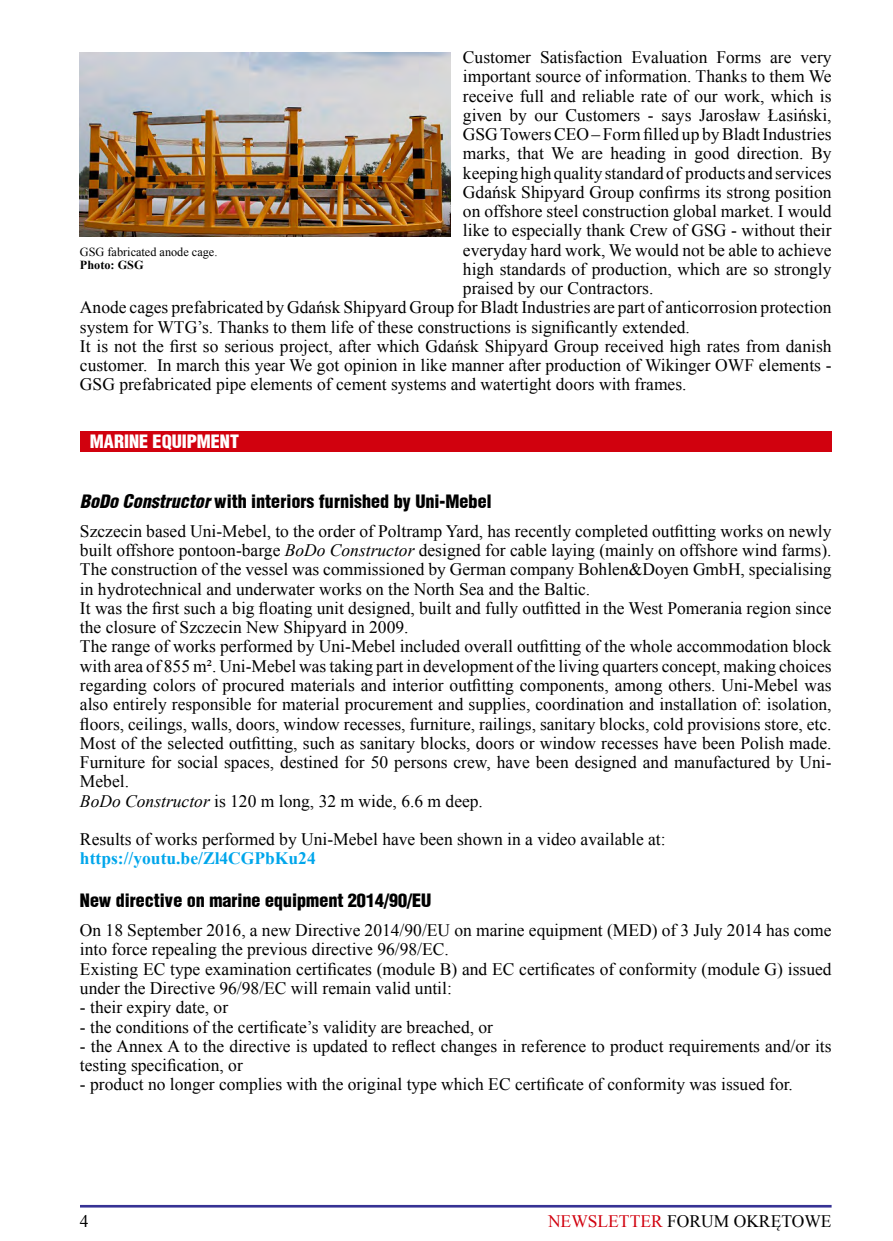
<style>
.page{position:relative;width:893px;height:1241px;background:#fff}
.page>*{position:absolute;margin:0;border:0;box-sizing:border-box;transform-origin:0 0}
.t1{font:18.38px "Switz Cond Blackpl";color:#000}
.t2{font:18.38px "Switz Cond Blackpl";color:#fff}
.t3{font:17.5px/19.2px "Times New Roman";color:#000}
.t4{font:700 17.5px "Times New Roman";color:#00a6eb}
.t5{font:12.25px "Times New Roman";color:#000}
.t6{font:700 12.25px "Times New Roman";color:#000}
.s1{font-style:italic}
.s2{color:#d1010e}
</style>
<div class="page">
<hr style="left:80px;top:1204px;width:752px;height:3px;background:#363294">
<img style="left:80px;top:53px;width:371px;height:184px">
<div style="left:80px;top:431px;width:752px;height:20px;background:#d1010e"></div>
<p class="t3" style="left:463px;top:47px;width:370px">Customer Satisfaction Evaluation Forms are very</p>
<p class="t3" style="left:463px;top:66px;width:370px">important source of information. Thanks to them We</p>
<p class="t3" style="left:463px;top:85px;width:370px">receive full and reliable rate of our work, which is</p>
<p class="t3" style="left:463px;top:105px;width:370px">given by our Customers - says Jarosław Łasiński,</p>
<p class="t3" style="left:463px;top:124px;width:370px">GSG Towers CEO – Form filled up by Bladt Industries</p>
<p class="t3" style="left:463px;top:143px;width:370px">marks, that We are heading in good direction. By</p>
<p class="t3" style="left:463px;top:162px;width:370px">keeping high quality standard of products and services</p>
<p class="t3" style="left:463px;top:182px;width:370px">Gdańsk Shipyard Group confirms its strong position</p>
<p class="t3" style="left:463px;top:201px;width:370px">on offshore steel construction global market. I would</p>
<p class="t3" style="left:463px;top:220px;width:370px">like to especially thank Crew of GSG - without their</p>
<p class="t3" style="left:463px;top:239px;width:370px">everyday hard work, We would not be able to achieve</p>
<p class="t3" style="left:463px;top:259px;width:370px">high standards of production, which are so strongly</p>
<p class="t3" style="left:463px;top:278px;width:192px">praised by our Contractors.</p>
<p class="t3" style="left:80px;top:297px;width:753px">Anode cages prefabricated by Gdańsk Shipyard Group for Bladt Industries are part of anticorrosion protection</p>
<p class="t3" style="left:80px;top:316px;width:611px">system for WTG’s. Thanks to them life of these constructions is significantly extended.</p>
<p class="t3" style="left:80px;top:336px;width:753px">It is not the first so serious project, after which Gdańsk Shipyard Group received high rates from danish</p>
<p class="t3" style="left:80px;top:355px;width:753px">customer. In march this year We got opinion in like manner after production of Wikinger OWF elements -</p>
<p class="t3" style="left:80px;top:374px;width:608px">GSG prefabricated pipe elements of cement systems and watertight doors with frames.</p>
<p class="t5" style="left:80px;top:243px;width:139px">GSG fabricated anode cage.</p>
<p class="t6" style="left:80px;top:256px;width:65px">Photo: GSG</p>
<p class="t2" style="left:90px;top:429px;width:151px">MARINE EQUIPMENT</p>
<p class="t1" style="left:80px;top:489px;width:413px"><span class="s1">BoDo Constructor</span> with interiors furnished by Uni-Mebel</p>
<p class="t3" style="left:80px;top:521px;width:753px">Szczecin based Uni-Mebel, to the order of Poltramp Yard, has recently completed outfitting works on newly built offshore pontoon-barge <span class="s1">BoDo Constructor</span> designed for cable laying (mainly on offshore wind farms).<br>The construction of the vessel was commissioned by German company Bohlen&amp;Doyen GmbH, specialising in hydrotechnical and underwater works on the North Sea and the Baltic.<br>It was the first such a big floating unit designed, built and fully outfitted in the West Pomerania region since the closure of Szczecin New Shipyard in 2009.<br>The range of works performed by Uni-Mebel included overall outfitting of the whole accommodation block with area of 855 m². Uni-Mebel was taking part in development of the living quarters concept, making choices regarding colors of procured materials and interior outfitting components, among others. Uni-Mebel was also entirely responsible for material procurement and supplies, coordination and installation of: isolation, floors, ceilings, walls, doors, window recesses, furniture, railings, sanitary blocks, cold provisions store, etc.<br>Most of the selected outfitting, such as sanitary blocks, doors or window recesses have been Polish made.<br>Furniture for social spaces, destined for 50 persons crew, have been designed and manufactured by Uni-Mebel.<br><span class="s1">BoDo Constructor</span> is 120 m long, 32 m wide, 6.6 m deep.</p>
<p class="t3" style="left:80px;top:829px;width:587px">Results of works performed by Uni-Mebel have been shown in a video available at:</p>
<p class="t4" style="left:80px;top:845px;width:237px">https://youtu.be/Zl4CGPbKu24</p>
<p class="t1" style="left:80px;top:888px;width:353px">New directive on marine equipment 2014/90/EU</p>
<p class="t3" style="left:80px;top:920px;width:753px">On 18 September 2016, a new Directive 2014/90/EU on marine equipment (MED) of 3 July 2014 has come into force repealing the previous directive 96/98/EC.<br>Existing EC type examination certificates (module B) and EC certificates of conformity (module G) issued under the Directive 96/98/EC will remain valid until:</p>
<p class="t3" style="left:80px;top:997px;width:150px">- their expiry date, or</p>
<p class="t3" style="left:80px;top:1016px;width:415px">- the conditions of the certificate’s validity are breached, or</p>
<p class="t3" style="left:80px;top:1035px;width:753px">- the Annex A to the directive is updated to reflect changes in reference to product requirements and/or its testing specification, or</p>
<p class="t3" style="left:80px;top:1074px;width:714px">- product no longer complies with the original type which EC certificate of conformity was issued for.</p>
<p class="t3" style="left:80px;top:1210px;width:10px">4</p>
<p class="t3" style="left:548px;top:1210px;width:285px"><span class="s2">NEWSLETTER</span> FORUM OKRĘTOWE</p>
</div>
